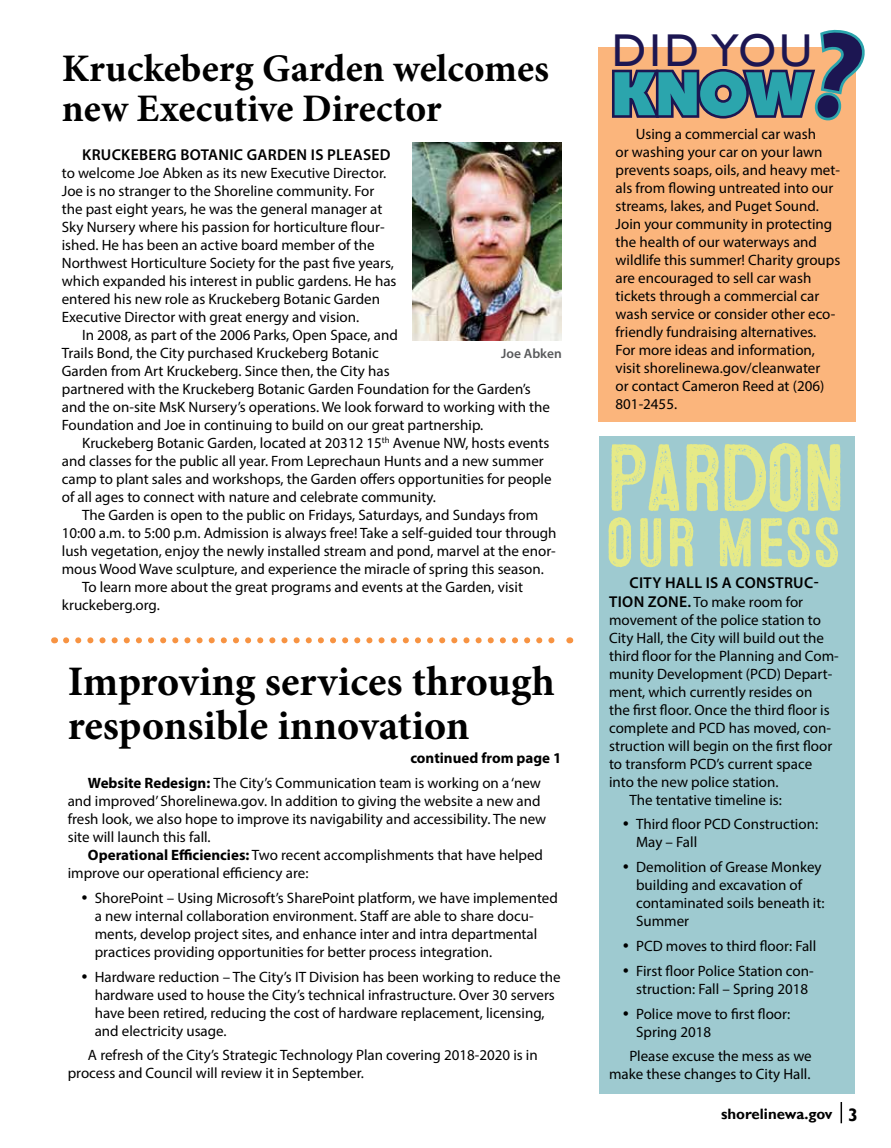
<style>
.page{position:relative;width:891px;height:1148px;background:#fff}
.page>*{position:absolute;margin:0;border:0;box-sizing:border-box;transform-origin:0 0}
.t1{font:94.95px "Microbrew Three";letter-spacing:-.05em;color:#e6ea87}
.t2{font:68.7px "Microbrew Three";color:#e6ea87}
.t3{font:59.7px "Dez Boulder Ego";color:#2ba5ad}
.t4{font:45.9px "Gill Sans";letter-spacing:.07em;color:#1c1652}
.t5{font:700 42px/43.5px "Minion Pro";color:#000}
.t6{font:700 39px/39px "Minion Pro";color:#000}
.t7{font:600 15.75px "Myriad Pro";letter-spacing:.02em;color:#000}
.t8{font:15px/18px "Myriad Pro";color:#000}
.t9{font:700 15px "Gill Sans";color:#000}
.t10{font:600 13.5px "Myriad Pro";color:#58595b}
.s1{font-weight:700}
.s2{font-weight:600;font-size:15.75px}
.s3{font-size:18px}
</style>
<div class="page">
<div style="left:599px;top:436px;width:255px;height:658px;background:#9ecad0"></div>
<div style="left:598px;top:47px;width:257px;height:375px;background:#fbb57c"></div>
<svg style="left:66px;top:637px;width:489px;height:6px"></svg>
<img style="left:412px;top:143px;width:149px;height:197px">
<svg style="left:841px;top:1102px;width:1px;height:21px"></svg>
<svg style="left:612px;top:29px;width:253px;height:95px"></svg>
<h3 class="t6" style="left:62px;top:49px;width:489px">Kruckeberg Garden welcomes new Executive Director</h3>
<p class="t7" style="left:82px;top:144px;width:310px">KRUCKEBERG BOTANIC GARDEN IS PLEASED</p>
<p class="t8" style="left:62px;top:164px;width:336px">to welcome Joe Abken as its new Executive Director.<br>Joe is no stranger to the Shoreline community. For the past eight years, he was the general manager at Sky Nursery where his passion for horticulture flour&shy;ished. He has been an active board member of the Northwest Horticulture Society for the past five years, which expanded his interest in public gardens. He has entered his new role as Kruckeberg Botanic Garden Executive Director with great energy and vision.</p>
<p class="t8" style="left:62px;top:326px;width:490px;text-indent:20px">In 2008, as part of the 2006 Parks, Open Space, and<br>Trails Bond, the City purchased Kruckeberg Botanic<br>Garden from Art Kruckeberg. Since then, the City has<br>partnered with the Kruckeberg Botanic Garden Foundation for the Garden’s and the on-site MsK Nursery’s operations. We look forward to working with the Foundation and Joe in continuing to build on our great partnership.</p>
<p class="t8" style="left:62px;top:434px;width:491px;text-indent:20px">Kruckeberg Botanic Garden, located at 20312 15<sup>th</sup> Avenue NW, hosts events and classes for the public all year. From Leprechaun Hunts and a new summer camp to plant sales and workshops, the Garden offers opportunities for people of all ages to connect with nature and celebrate community.</p>
<p class="t8" style="left:82px;top:506px;width:458px">The Garden is open to the public on Fridays, Saturdays, and Sundays from</p>
<p class="t8" style="left:62px;top:524px;width:496px">10:00 a.m. to 5:00 p.m. Admission is always free! Take a self-guided tour through</p>
<p class="t8" style="left:62px;top:542px;width:495px">lush vegetation, enjoy the newly installed stream and pond, marvel at the enor-</p>
<p class="t8" style="left:62px;top:560px;width:484px">mous Wood Wave sculpture, and experience the miracle of spring this season.</p>
<p class="t8" style="left:82px;top:578px;width:442px">To learn more about the great programs and events at the Garden, visit</p>
<p class="t8" style="left:62px;top:596px;width:100px">kruckeberg.org.</p>
<p class="t10" style="left:501px;top:345px;width:62px">Joe Abken</p>
<h3 class="t5" style="left:68px;top:659px;width:489px">Improving services through responsible innovation</h3>
<p class="t8" style="left:88px;top:745px;width:475px;line-height:24.8px;text-indent:322px"><span class="s1">continued from page 1<br>Website Redesign:</span> The City’s Communication team is working on a ‘new</p>
<p class="t8" style="left:68px;top:791px;width:480px">and improved’ Shorelinewa.gov. In addition to giving the website a new and fresh look, we also hope to improve its navigability and accessibility. The new site will launch this fall.</p>
<p class="t8" style="left:68px;top:845px;width:477px;text-indent:20px"><span class="s1">Operational Efficiencies:</span> Two recent accomplishments that have helped improve our operational efficiency are:</p>
<p class="t8" style="left:95px;top:888px;width:465px">ShorePoint – Using Microsoft’s SharePoint platform, we have implemented a new internal collaboration environment. Staff are able to share docu&shy;ments, develop project sites, and enhance inter and intra departmental practices providing opportunities for better process integration.</p>
<p class="t8" style="left:95px;top:967px;width:467px">Hardware reduction – The City’s IT Division has been working to reduce the hardware used to house the City’s technical infrastructure. Over 30 servers have been retired, reducing the cost of hardware replacement, licensing, and electricity usage.</p>
<p class="t8" style="left:68px;top:1046px;width:472px;text-indent:20px">A refresh of the City’s Strategic Technology Plan covering 2018-2020 is in process and Council will review it in September.</p>
<h3 class="t4" style="left:612px;top:24px;width:202px">DID YOU</h3>
<h3 class="t3" style="left:612px;top:47px;width:202px">KNOW</h3>
<p class="t8" style="left:616px;top:125px;width:226px;text-indent:20px">Using a commercial car wash<br>or washing your car on your lawn prevents soaps, oils, and heavy met&shy;als from flowing untreated into our streams, lakes, and Puget Sound.<br>Join your community in protecting the health of our waterways and wildlife this summer! Charity groups are encouraged to sell car wash tickets through a commercial car wash service or consider other eco&shy;friendly fundraising alternatives.<br>For more ideas and information, visit shorelinewa.gov/cleanwater<br>or contact Cameron Reed at (206)<br>801-2455.</p>
<h1 class="t1" style="left:605px;top:424px;width:244px">PARDON</h1>
<h2 class="t2" style="left:605px;top:503px;width:238px">OUR MESS</h2>
<p class="t7" style="left:630px;top:572px;width:191px">CITY HALL IS A CONSTRUC-</p>
<p class="t8" style="left:609px;top:592px;width:195px"><span class="s2">TION ZONE.</span> To make room for</p>
<p class="t8" style="left:609px;top:610px;width:213px">movement of the police station to</p>
<p class="t8" style="left:609px;top:628px;width:216px">City Hall, the City will build out the</p>
<p class="t8" style="left:609px;top:646px;width:231px">third floor for the Planning and Com-</p>
<p class="t8" style="left:609px;top:664px;width:225px">munity Development (PCD) Depart-</p>
<p class="t8" style="left:609px;top:682px;width:205px">ment, which currently resides on</p>
<p class="t8" style="left:609px;top:700px;width:222px">the first floor. Once the third floor is</p>
<p class="t8" style="left:609px;top:718px;width:223px">complete and PCD has moved, con-</p>
<p class="t8" style="left:609px;top:736px;width:225px">struction will begin on the first floor</p>
<p class="t8" style="left:609px;top:754px;width:205px">to transform PCD’s current space</p>
<p class="t8" style="left:609px;top:772px;width:171px">into the new police station.</p>
<p class="t8" style="left:629px;top:790px;width:154px">The tentative timeline is:</p>
<p class="t8" style="left:636px;top:815px;width:184px">Third floor PCD Construction:<br>May – Fall</p>
<p class="t8" style="left:636px;top:858px;width:190px">Demolition of Grease Monkey building and excavation of contaminated soils beneath it:<br>Summer</p>
<p class="t8" style="left:636px;top:933px;width:182px;line-height:24.8px">PCD moves to third floor: Fall<br>First floor Police Station con-</p>
<p class="t8" style="left:636px;top:976px;width:174px;line-height:24.8px">struction: Fall – Spring 2018<br>Police move to first floor:</p>
<p class="t8" style="left:629px;top:1018px;width:184px;line-height:24.8px;text-indent:7px">Spring 2018<br>Please excuse the mess as we</p>
<p class="t8" style="left:609px;top:1065px;width:203px">make these changes to City Hall.</p>
<p class="t9" style="left:721px;top:1105px;width:139px">shorelinewa.gov <span class="s3">3</span></p>
</div>
